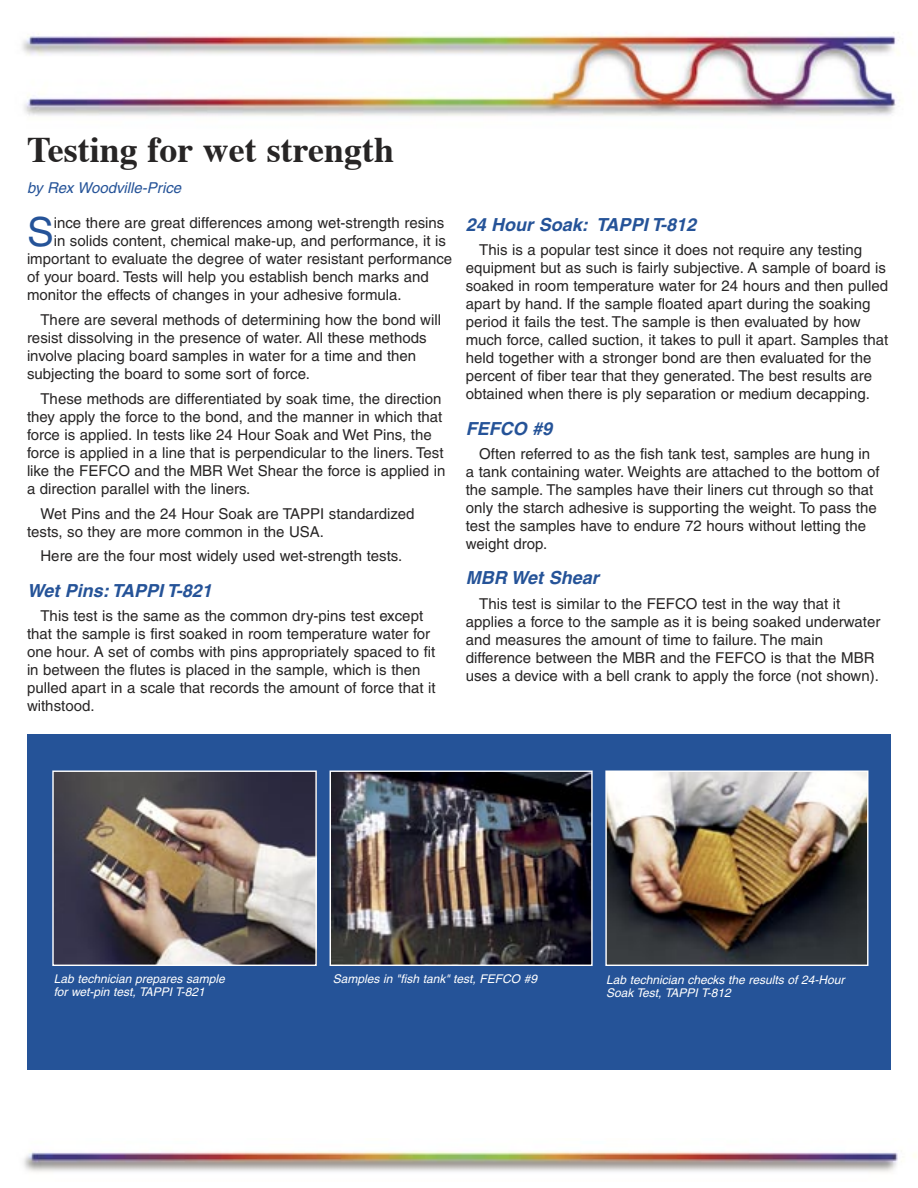
<style>
.page{position:relative;width:918px;height:1188px;background:#fff}
.page>*{position:absolute;margin:0;border:0;box-sizing:border-box;transform-origin:0 0}
.First_paragraph{font:40.05px "Helvetica";color:#255398}
.Headline_1{font:700 36px "Times";color:#272525}
.t1{font:italic 700 18px "Helvetica";color:#255398}
.First_paragraph-2{font:15px/18px "Helvetica";color:#272525}
.byline{font:italic 15px "Helvetica";color:#255398}
.t2{font:italic 12px/13.5px "Helvetica";color:#fff}
</style>
<div class="page">
<img style="left:22px;top:32px;width:878px;height:84px">
<img style="left:23px;top:1150px;width:893px;height:22px">
<div style="left:27px;top:734px;width:864px;height:336px;background:#255398"></div>
<img style="left:607px;top:773px;width:259px;height:191px">
<div style="left:605px;top:771px;width:263px;height:195px;border:1px solid #fff"></div>
<img style="left:54px;top:773px;width:261px;height:191px">
<div style="left:52px;top:771px;width:265px;height:195px;border:1px solid #fff"></div>
<img style="left:332px;top:773px;width:259px;height:191px">
<div style="left:330px;top:771px;width:263px;height:195px;border:1px solid #fff"></div>
<p class="Headline_1" style="left:27px;top:125px;width:369px">Testing for wet strength</p>
<p class="byline" style="left:27px;top:179px;width:156px">by Rex Woodville-Price</p>
<p class="First_paragraph" style="left:27px;top:209px;width:28px">S</p>
<p class="First_paragraph-2" style="left:54px;top:214px;width:392px">ince there are great differences among wet-strength resins</p>
<p class="First_paragraph-2" style="left:54px;top:232px;width:394px">in solids content, chemical make-up, and performance, it is</p>
<p class="First_paragraph-2" style="left:27px;top:250px;width:427px">important to evaluate the degree of water resistant performance</p>
<p class="First_paragraph-2" style="left:27px;top:268px;width:403px">of your board. Tests will help you establish bench marks and</p>
<p class="First_paragraph-2" style="left:27px;top:286px;width:376px">monitor the effects of changes in your adhesive formula.</p>
<p class="First_paragraph-2" style="left:27px;top:311px;width:416px;text-indent:14px">There are several methods of determining how the bond will resist dissolving in the presence of water. All these methods involve placing board samples in water for a time and then subjecting the board to some sort of force.</p>
<p class="First_paragraph-2" style="left:27px;top:390px;width:420px;text-indent:14px">These methods are differentiated by soak time, the direction they apply the force to the bond, and the manner in which that force is applied. In tests like 24 Hour Soak and Wet Pins, the force is applied in a line that is perpendicular to the liners. Test like the FEFCO and the MBR Wet Shear the force is applied in a direction parallel with the liners.</p>
<p class="First_paragraph-2" style="left:27px;top:504px;width:389px;text-indent:14px">Wet Pins and the 24 Hour Soak are TAPPI standardized tests, so they are more common in the USA.</p>
<p class="First_paragraph-2" style="left:40px;top:547px;width:363px">Here are the four most widely used wet-strength tests.</p>
<p class="t1" style="left:27px;top:579px;width:186px">Wet Pins: TAPPI T-821</p>
<p class="First_paragraph-2" style="left:27px;top:607px;width:410px;text-indent:14px">This test is the same as the common dry-pins test except that the sample is first soaked in room temperature water for one hour. A set of combs with pins appropriately spaced to fit in between the flutes is placed in the sample, which is then pulled apart in a scale that records the amount of force that it withstood.</p>
<p class="t1" style="left:466px;top:213px;width:232px">24 Hour Soak: TAPPI T-812</p>
<p class="First_paragraph-2" style="left:466px;top:241px;width:424px;text-indent:14px">This is a popular test since it does not require any testing equipment but as such is fairly subjective. A sample of board is soaked in room temperature water for 24 hours and then pulled apart by hand. If the sample floated apart during the soaking period it fails the test. The sample is then evaluated by how much force, called suction, it takes to pull it apart. Samples that held together with a stronger bond are then evaluated for the percent of fiber tear that they generated. The best results are obtained when there is ply separation or medium decapping.</p>
<p class="t1" style="left:466px;top:417px;width:88px">FEFCO #9</p>
<p class="First_paragraph-2" style="left:466px;top:445px;width:415px;text-indent:14px">Often referred to as the fish tank test, samples are hung in a tank containing water. Weights are attached to the bottom of the sample. The samples have their liners cut through so that only the starch adhesive is supporting the weight. To pass the test the samples have to endure 72 hours without letting the weight drop.</p>
<p class="t1" style="left:466px;top:567px;width:134px">MBR Wet Shear</p>
<p class="First_paragraph-2" style="left:466px;top:595px;width:416px;text-indent:14px">This test is similar to the FEFCO test in the way that it applies a force to the sample as it is being soaked underwater and measures the amount of time to failure. The main difference between the MBR and the FEFCO is that the MBR uses a device with a bell crank to apply the force (not shown).</p>
<p class="t2" style="left:54px;top:972px;width:173px">Lab technician prepares sample for wet-pin test, TAPPI T-821</p>
<p class="t2" style="left:333px;top:972px;width:206px">Samples in "fish tank" test, FEFCO #9</p>
<p class="t2" style="left:606px;top:973px;width:240px">Lab technician checks the results of 24-Hour<br>Soak Test, TAPPI T-812</p>
</div>
